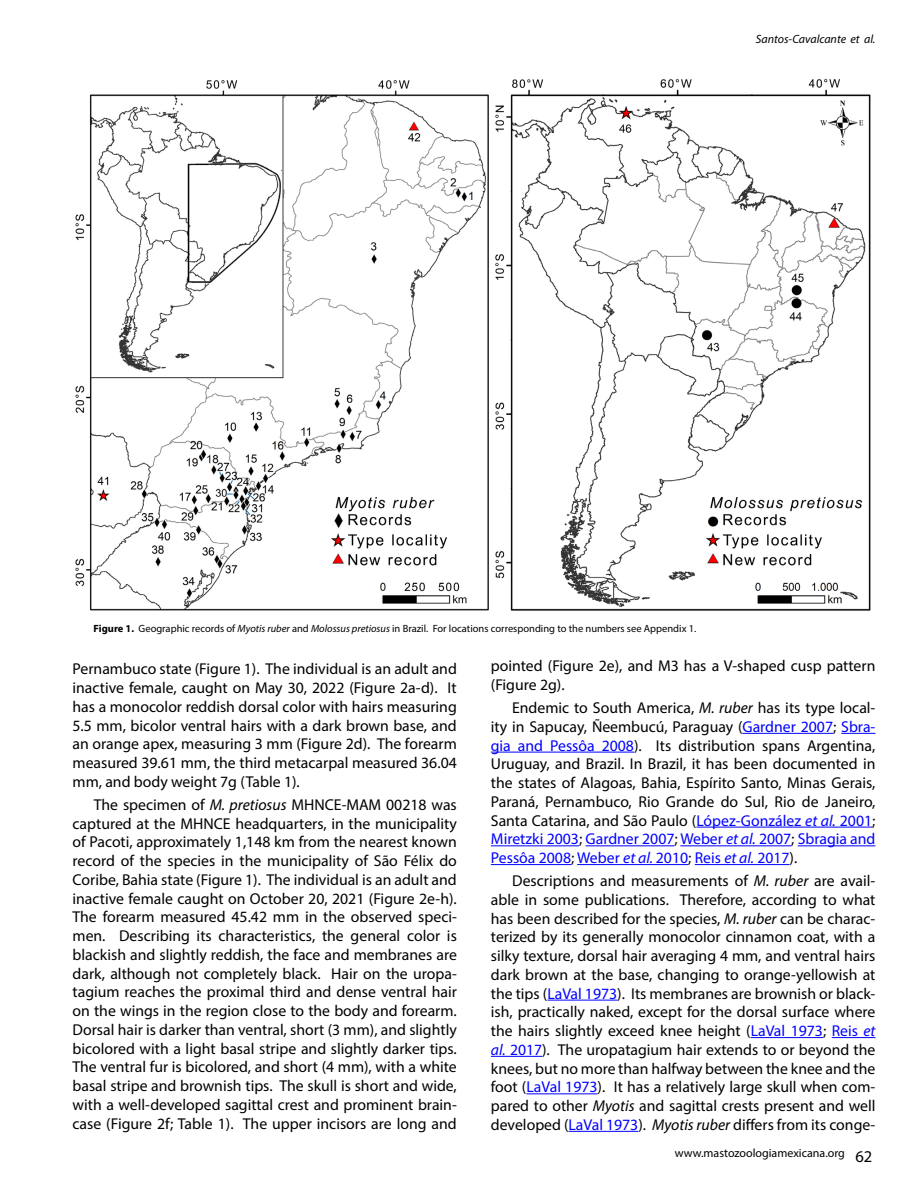
<style>
.page{position:relative;width:918px;height:1188px;background:#fff}
.page>*{position:absolute;margin:0;border:0;box-sizing:border-box;transform-origin:0 0}
.TextoGeneral{font:15.75px/18.8px "Myriad Pro";color:#000;text-align:justify}
.t1{font:12px "Myriad Pro";color:#000}
.t2{font:italic 12px "Myriad Pro";color:#000}
.Tex_Fig_yTab{font:10.5px "Myriad Pro";color:#000}
.s1{font-weight:700}
.s2{font-style:italic}
.s3{color:#00f}
.s4{font-style:italic;color:#00f}
.s5{font-size:15.6px;color:#00f}
.s6{font-style:italic;font-size:15.6px;color:#00f}
.s7{font-size:16.5px}
</style>
<div class="page">
<hr style="left:742px;top:733px;width:91px;height:1px;background:#00f">
<hr style="left:841px;top:733px;width:34px;height:1px;background:#00f">
<hr style="left:491px;top:752px;width:143px;height:1px;background:#00f">
<hr style="left:696px;top:827px;width:176px;height:1px;background:#00f">
<hr style="left:491px;top:845px;width:88px;height:1px;background:#00f">
<hr style="left:585px;top:845px;width:89px;height:1px;background:#00f">
<hr style="left:680px;top:845px;width:111px;height:1px;background:#00f">
<hr style="left:798px;top:845px;width:77px;height:1px;background:#00f">
<hr style="left:491px;top:864px;width:80px;height:1px;background:#00f">
<hr style="left:577px;top:864px;width:111px;height:1px;background:#00f">
<hr style="left:695px;top:864px;width:95px;height:1px;background:#00f">
<hr style="left:547px;top:1000px;width:70px;height:1px;background:#00f">
<hr style="left:751px;top:1037px;width:72px;height:1px;background:#00f">
<hr style="left:832px;top:1037px;width:43px;height:1px;background:#00f">
<hr style="left:491px;top:1056px;width:51px;height:1px;background:#00f">
<hr style="left:526px;top:1093px;width:72px;height:1px;background:#00f">
<hr style="left:569px;top:1131px;width:69px;height:1px;background:#00f">
<img style="left:75px;top:78px;width:796px;height:533px">
<p class="t2" style="left:756px;top:32px;width:121px">Santos-Cavalcante et al.</p>
<p class="Tex_Fig_yTab" style="left:94px;top:622px;width:604px"><span class="s1">Figure 1.</span> Geographic records of <span class="s2">Myotis ruber</span> and <span class="s2">Molossus pretiosus</span> in Brazil. For locations corresponding to the numbers see Appendix 1.</p>
<p class="TextoGeneral" style="left:73px;top:659px;width:386px">Pernambuco state (Figure 1). The individual is an adult and inactive female, caught on May 30, 2022 (Figure 2a-d). It has a monocolor reddish dorsal color with hairs measuring 5.5 mm, bicolor ventral hairs with a dark brown base, and an orange apex, measuring 3 mm (Figure 2d). The forearm measured 39.61 mm, the third metacarpal measured 36.04 mm, and body weight 7g (Table 1).</p>
<p class="TextoGeneral" style="left:73px;top:795px;width:386px;text-indent:21px">The specimen of <span class="s2">M. pretiosus</span> MHNCE-MAM 00218 was captured at the MHNCE headquarters, in the municipality of Pacoti, approximately 1,148 km from the nearest known record of the species in the municipality of São Félix do Coribe, Bahia state (Figure 1). The individual is an adult and inactive female caught on October 20, 2021 (Figure 2e-h).<br>The forearm measured 45.42 mm in the observed speci&shy;men. Describing its characteristics, the general color is blackish and slightly reddish, the face and membranes are dark, although not completely black. Hair on the uropa&shy;tagium reaches the proximal third and dense ventral hair on the wings in the region close to the body and forearm.<br>Dorsal hair is darker than ventral, short (3 mm), and slightly bicolored with a light basal stripe and slightly darker tips.<br>The ventral fur is bicolored, and short (4 mm), with a white basal stripe and brownish tips. The skull is short and wide, with a well-developed sagittal crest and prominent brain&shy;case (Figure 2f; Table 1). The upper incisors are long and</p>
<p class="TextoGeneral" style="left:491px;top:656px;width:386px">pointed (Figure 2e), and M3 has a V-shaped cusp pattern (Figure 2g).</p>
<p class="TextoGeneral" style="left:491px;top:698px;width:386px;text-indent:21px">Endemic to South America, <span class="s2">M. ruber</span> has its type local&shy;ity in Sapucay, Ñeembucú, Paraguay (<span class="s3">Gardner 2007</span>; <span class="s3">Sbra&shy;gia and Pessôa 2008</span>). Its distribution spans Argentina, Uruguay, and Brazil. In Brazil, it has been documented in the states of Alagoas, Bahia, Espírito Santo, Minas Gerais, Paraná, Pernambuco, Rio Grande do Sul, Rio de Janeiro, Santa Catarina, and São Paulo (<span class="s3">López-González</span> <span class="s4">et al.</span> <span class="s3">2001</span>; <span class="s3">Miretzki 2003</span>; <span class="s3">Gardner 2007</span>; <span class="s3">Weber</span> <span class="s4">et al.</span> <span class="s3">2007</span>; <span class="s3">Sbragia and Pessôa 2008</span>; <span class="s3">Weber</span> <span class="s4">et al.</span> <span class="s3">2010</span>; <span class="s5">Reis</span> <span class="s6">et al.</span> <span class="s5">2017</span>).</p>
<p class="TextoGeneral" style="left:491px;top:871px;width:386px;text-indent:21px">Descriptions and measurements of <span class="s2">M. ruber</span> are avail&shy;able in some publications. Therefore, according to what has been described for the species, <span class="s2">M. ruber</span> can be charac&shy;terized by its generally monocolor cinnamon coat, with a silky texture, dorsal hair averaging 4 mm, and ventral hairs dark brown at the base, changing to orange-yellowish at the tips (<span class="s3">LaVal 1973</span>). Its membranes are brownish or black&shy;ish, practically naked, except for the dorsal surface where the hairs slightly exceed knee height (<span class="s3">LaVal 1973</span>; <span class="s5">Reis</span> <span class="s6">et al.</span> <span class="s5">2017</span>). The uropatagium hair extends to or beyond the knees, but no more than halfway between the knee and the foot (<span class="s3">LaVal 1973</span>). It has a relatively large skull when com&shy;pared to other <span class="s2">Myotis</span> and sagittal crests present and well developed (<span class="s3">LaVal 1973</span>). <span class="s2">Myotis ruber</span> differs from its conge-</p>
<p class="t1" style="left:675px;top:1146px;width:199px">www.mastozoologiamexicana.org <span class="s7">62</span></p>
</div>
